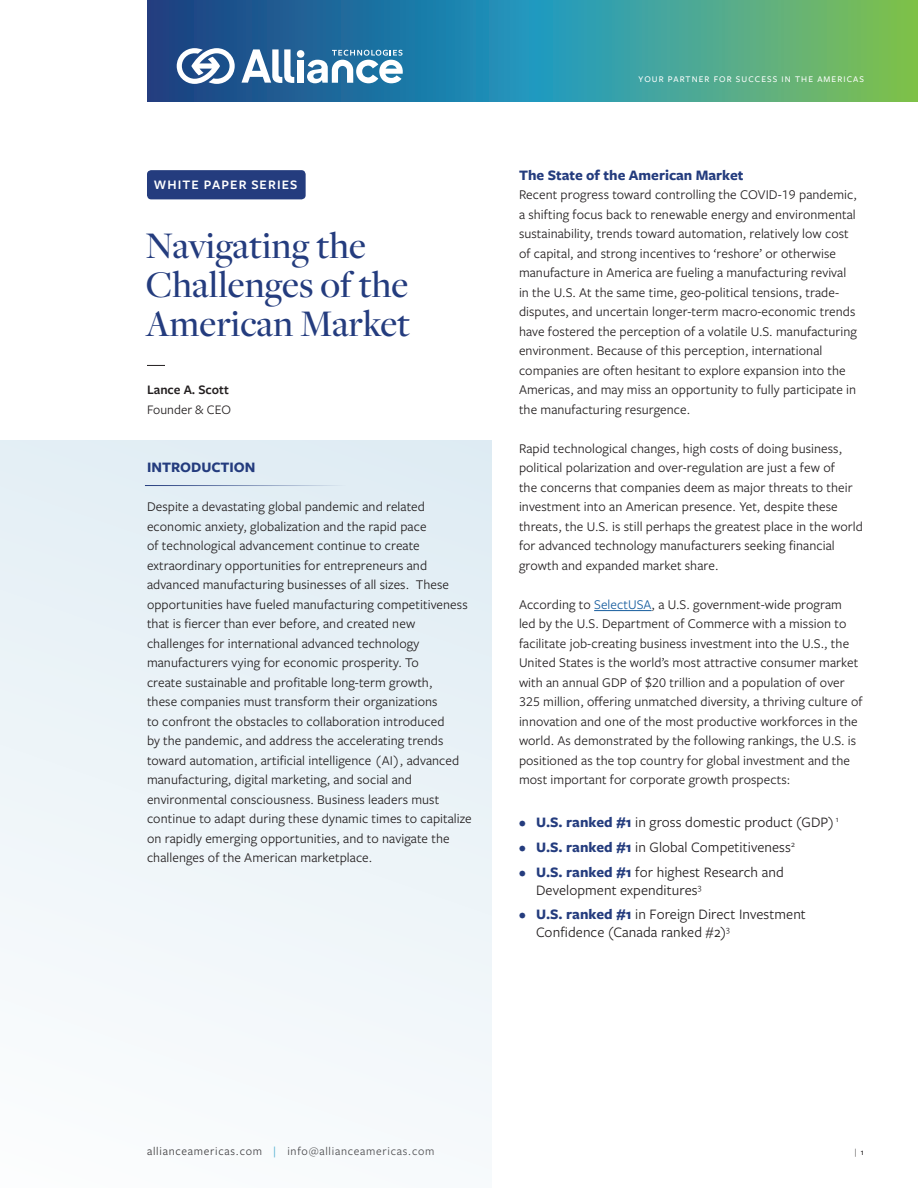
<style>
.page{position:relative;width:918px;height:1188px;background:#fff}
.page>*{position:absolute;margin:0;border:0;box-sizing:border-box;transform-origin:0 0}
.Headline{font:500 39px/39px "Freight Disp Pro";color:#243c7e}
.t1{font:15px/18px "Freight Sans Pro";letter-spacing:.005em;color:#231f20}
.Sans_Body{font:700 15px "Freight Sans Pro";color:#243c7e}
.Sub_Head{font:700 15px "Freight Sans Pro";color:#243c7e}
.Sans_Body-2{font:13.8px/19.5px "Freight Sans Pro";letter-spacing:.005em;color:#231f20}
.t2{font:600 13.5px "Freight Sans Pro";letter-spacing:.08em;color:#fff}
.t3{font:600 13.5px "Freight Sans Pro";color:#231f20}
.t4{font:13.5px "Freight Sans Pro";color:#231f20}
.t5{font:12px "Freight Sans Pro";letter-spacing:.06em;color:#231f20}
.t6{font:500 9px "Freight Sans Pro";letter-spacing:.12em;color:#fff}
.t7{font:300 9px "Freight Sans Pro";color:#231f20}
.s1{color:#175d9e}
.s2{font-weight:700;color:#243c7e}
.s3{color:#1e9ac3}
.s4{font-weight:500}
</style>
<div class="page">
<svg style="left:147px;top:0;width:771px;height:102px;background:#3b8f92"></svg>
<svg style="left:241px;top:49px;width:53px;height:35px"></svg>
<div style="left:297px;top:60px;width:7px;height:23px;background:#fff"></div>
<div style="left:297px;top:50px;width:7px;height:8px;background:#fff;border-radius:50%"></div>
<svg style="left:307px;top:50px;width:96px;height:33px"></svg>
<svg style="left:177px;top:48px;width:58px;height:36px"></svg>
<div style="left:0;top:440px;width:492px;height:748px;background:#edf4f8"></div>
<div style="left:147px;top:170px;width:159px;height:29px;background:#243c7e;border-radius:4px"></div>
<hr style="left:594px;top:610px;width:58px;height:1px;background:#175d9e">
<hr style="left:145px;top:485px;width:201px;height:1px;background:#243c7e">
<svg style="left:147px;top:365px;width:18px;height:1px"></svg>
<p class="t2" style="left:154px;top:176px;width:145px">WHITE PAPER SERIES</p>
<p class="Headline" style="left:146px;top:225px;width:266px">Navigating the<br>Challenges of the<br>American Market</p>
<p class="t3" style="left:147px;top:381px;width:83px">Lance A. Scott</p>
<p class="t4" style="left:147px;top:400px;width:86px">Founder &amp; CEO</p>
<p class="Sub_Head" style="left:147px;top:457px;width:110px">INTRODUCTION</p>
<p class="Sans_Body-2" style="left:147px;top:496px;width:326px">Despite a devastating global pandemic and related economic anxiety, globalization and the rapid pace<br>of technological advancement continue to create extraordinary opportunities for entrepreneurs and advanced manufacturing businesses of all sizes. These opportunities have fueled manufacturing competitiveness that is fiercer than ever before, and created new challenges for international advanced technology manufacturers vying for economic prosperity. To<br>create sustainable and profitable long-term growth,<br>these companies must transform their organizations<br>to confront the obstacles to collaboration introduced<br>by the pandemic, and address the accelerating trends toward automation, artificial intelligence (AI), advanced manufacturing, digital marketing, and social and environmental consciousness. Business leaders must continue to adapt during these dynamic times to capitalize on rapidly emerging opportunities, and to navigate the challenges of the American marketplace.</p>
<p class="t6" style="left:638px;top:73px;width:227px">YOUR PARTNER FOR SUCCESS IN THE AMERICAS</p>
<p class="Sans_Body" style="left:519px;top:165px;width:226px">The State of the American Market</p>
<p class="Sans_Body-2" style="left:519px;top:184px;width:340px">Recent progress toward controlling the COVID-19 pandemic, a shifting focus back to renewable energy and environmental sustainability, trends toward automation, relatively low cost of capital, and strong incentives to ‘reshore’ or otherwise manufacture in America are fueling a manufacturing revival in the U.S. At the same time, geo-political tensions, trade&shy;disputes, and uncertain longer-term macro-economic trends have fostered the perception of a volatile U.S. manufacturing environment. Because of this perception, international companies are often hesitant to explore expansion into the Americas, and may miss an opportunity to fully participate in the manufacturing resurgence.</p>
<p class="Sans_Body-2" style="left:519px;top:438px;width:345px">Rapid technological changes, high costs of doing business, political polarization and over-regulation are just a few of<br>the concerns that companies deem as major threats to their investment into an American presence. Yet, despite these threats, the U.S. is still perhaps the greatest place in the world for advanced technology manufacturers seeking financial growth and expanded market share.</p>
<p class="Sans_Body-2" style="left:519px;top:594px;width:345px">According to <span class="s1">SelectUSA</span>, a U.S. government-wide program<br>led by the U.S. Department of Commerce with a mission to facilitate job-creating business investment into the U.S., the United States is the world’s most attractive consumer market with an annual GDP of $20 trillion and a population of over 325 million, offering unmatched diversity, a thriving culture of innovation and one of the most productive workforces in the world. As demonstrated by the following rankings, the U.S. is positioned as the top country for global investment and the most important for corporate growth prospects:</p>
<p class="t1" style="left:519px;top:813px;width:321px"><span class="s2">• U.S. ranked #1</span> in gross domestic product (GDP) <sup>1</sup></p>
<p class="t1" style="left:519px;top:837px;width:277px"><span class="s2">• U.S. ranked #1</span> in Global Competitiveness<sup>2</sup></p>
<p class="t1" style="left:536px;top:862px;width:249px;text-indent:-17px"><span class="s2">• U.S. ranked #1</span> for highest Research and<br>Development expenditures<sup>3</sup></p>
<p class="t1" style="left:536px;top:905px;width:271px;text-indent:-17px"><span class="s2">• U.S. ranked #1</span> in Foreign Direct Investment<br>Confidence (Canada ranked #2)<sup>3</sup></p>
<p class="t5" style="left:147px;top:1143px;width:289px">allianceamericas.com <span class="s3">|</span> info@allianceamericas.com</p>
<p class="t7" style="left:854px;top:1146px;width:11px">| <span class="s4">1</span></p>
</div>
